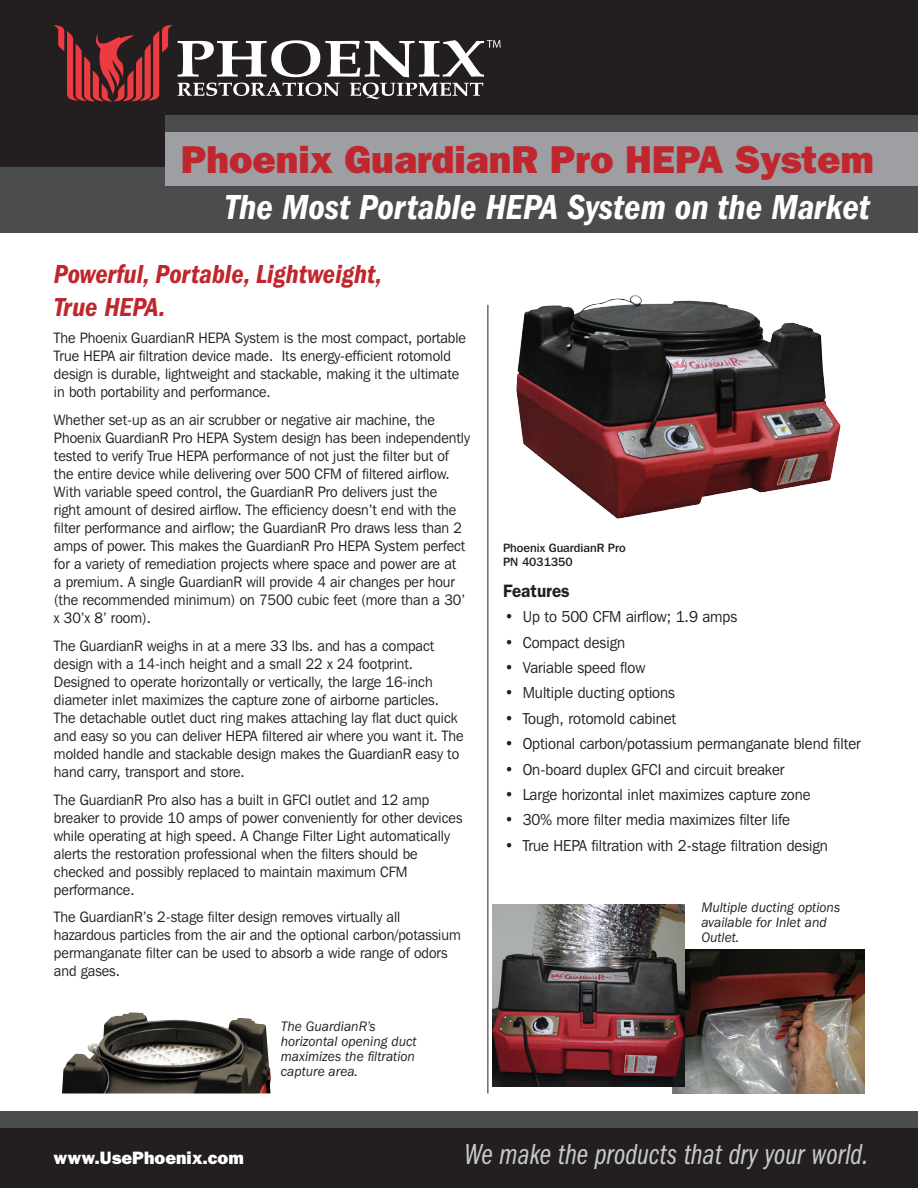
<style>
.page{position:relative;width:918px;height:1188px;background:#fff}
.page>*{position:absolute;margin:0;border:0;box-sizing:border-box;transform-origin:0 0}
.Phoenix_Product_Name{font:800 39px "Franklin Gothic";color:#c0262d}
.Front_Page_Tag_Line{font:italic 600 condensed 36px "Franklin Gothic";color:#fff}
.t1{font:30px "Franklin Gothic Book Cmpr Ital";color:#c7c8ca}
.Body_text{font:italic 600 condensed 27px/32.4px "Franklin Gothic";color:#c0262d}
.t2{font:800 18px "Franklin Gothic";color:#fff}
.Features{font:600 18px "Franklin Gothic";color:#231f20;scale:.95 1}
.tabbed_text{font:15.75px "Franklin Gothic IT Cby BT";color:#231f20;scale:.95 1}
.Body_text-2{font:15px/18px "Franklin Gothic IT Cby BT";color:#231f20;scale:.95 1}
.Italic_body_text{font:italic 14.25px/15px "Franklin Gothic";color:#231f20;scale:.95 1}
.Figure__text{font:500 12px/14.4px "Franklin Gothic IT Cby BT";color:#231f20}
</style>
<div class="page">
<div style="left:0;top:0;width:918px;height:194px;background:#231f20"></div>
<svg style="left:54px;top:25px;width:447px;height:77px"></svg>
<div style="left:0;top:167px;width:918px;height:65px;background:#4b4c4d"></div>
<div style="left:166px;top:116px;width:752px;height:70px;background:#9d9fa2"></div>
<div style="left:166px;top:115px;width:752px;height:17px;background:#4b4c4d"></div>
<div style="left:0;top:1126px;width:918px;height:62px;background:#231f20"></div>
<div style="left:0;top:1111px;width:918px;height:17px;background:#4b4c4d"></div>
<hr style="left:488px;top:305px;width:1px;height:789px;background:#231f20">
<img style="left:516px;top:295px;width:325px;height:224px">
<img style="left:62px;top:1012px;width:209px;height:82px">
<img style="left:673px;top:950px;width:191px;height:143px">
<img style="left:493px;top:905px;width:191px;height:181px">
<p class="Phoenix_Product_Name" style="left:181px;top:137px;width:695px">Phoenix GuardianR Pro HEPA System</p>
<p class="Front_Page_Tag_Line" style="left:225px;top:187px;width:647px">The Most Portable HEPA System on the Market</p>
<p class="Body_text" style="left:54px;top:258px;width:330px">Powerful, Portable, Lightweight,<br>True HEPA.</p>
<p class="Body_text-2" style="left:54px;top:329px;width:435px">The Phoenix GuardianR HEPA System is the most compact, portable True HEPA air filtration device made. Its energy-efficient rotomold design is durable, lightweight and stackable, making it the ultimate in both portability and performance.</p>
<p class="Body_text-2" style="left:54px;top:411px;width:439px">Whether set-up as an air scrubber or negative air machine, the Phoenix GuardianR Pro HEPA System design has been independently tested to verify True HEPA performance of not just the filter but of the entire device while delivering over 500 CFM of filtered airflow.<br>With variable speed control, the GuardianR Pro delivers just the<br>right amount of desired airflow. The efficiency doesn’t end with the filter performance and airflow; the GuardianR Pro draws less than 2 amps of power. This makes the GuardianR Pro HEPA System perfect for a variety of remediation projects where space and power are at<br>a premium. A single GuardianR will provide 4 air changes per hour (the recommended minimum) on 7500 cubic feet (more than a 30’ x 30’x 8’ room).</p>
<p class="Body_text-2" style="left:54px;top:636px;width:433px">The GuardianR weighs in at a mere 33 lbs. and has a compact design with a 14-inch height and a small 22 x 24 footprint.<br>Designed to operate horizontally or vertically, the large 16-inch diameter inlet maximizes the capture zone of airborne particles.<br>The detachable outlet duct ring makes attaching lay flat duct quick and easy so you can deliver HEPA filtered air where you want it. The molded handle and stackable design makes the GuardianR easy to hand carry, transport and store.</p>
<p class="Body_text-2" style="left:54px;top:790px;width:431px">The GuardianR Pro also has a built in GFCI outlet and 12 amp breaker to provide 10 amps of power conveniently for other devices while operating at high speed. A Change Filter Light automatically alerts the restoration professional when the filters should be checked and possibly replaced to maintain maximum CFM performance.</p>
<p class="Body_text-2" style="left:54px;top:908px;width:430px">The GuardianR’s 2-stage filter design removes virtually all hazardous particles from the air and the optional carbon/potassium permanganate filter can be used to absorb a wide range of odors and gases.</p>
<p class="Italic_body_text" style="left:281px;top:1019px;width:145px">The GuardianR’s horizontal opening duct maximizes the filtration capture area.</p>
<p class="Figure__text" style="left:503px;top:540px;width:124px">Phoenix GuardianR Pro<br>PN 4031350</p>
<p class="Features" style="left:503px;top:580px;width:72px">Features</p>
<p class="tabbed_text" style="left:505px;top:607px;width:246px">• Up to 500 CFM airflow; 1.9 amps</p>
<p class="tabbed_text" style="left:505px;top:632px;width:128px">• Compact design</p>
<p class="tabbed_text" style="left:505px;top:658px;width:150px">• Variable speed flow</p>
<p class="tabbed_text" style="left:505px;top:683px;width:181px">• Multiple ducting options</p>
<p class="tabbed_text" style="left:505px;top:709px;width:182px">• Tough, rotomold cabinet</p>
<p class="tabbed_text" style="left:505px;top:734px;width:376px">• Optional carbon/potassium permanganate blend filter</p>
<p class="tabbed_text" style="left:505px;top:759px;width:296px">• On-board duplex GFCI and circuit breaker</p>
<p class="tabbed_text" style="left:505px;top:785px;width:324px">• Large horizontal inlet maximizes capture zone</p>
<p class="tabbed_text" style="left:505px;top:810px;width:302px">• 30% more filter media maximizes filter life</p>
<p class="tabbed_text" style="left:505px;top:835px;width:342px">• True HEPA filtration with 2-stage filtration design</p>
<p class="Italic_body_text" style="left:701px;top:900px;width:148px">Multiple ducting options available for Inlet and<br>Outlet.</p>
<p class="t2" style="left:53px;top:1147px;width:192px">www.UsePhoenix.com</p>
<p class="t1" style="left:464px;top:1138px;width:407px">We make the products that dry your world.</p>
</div>
